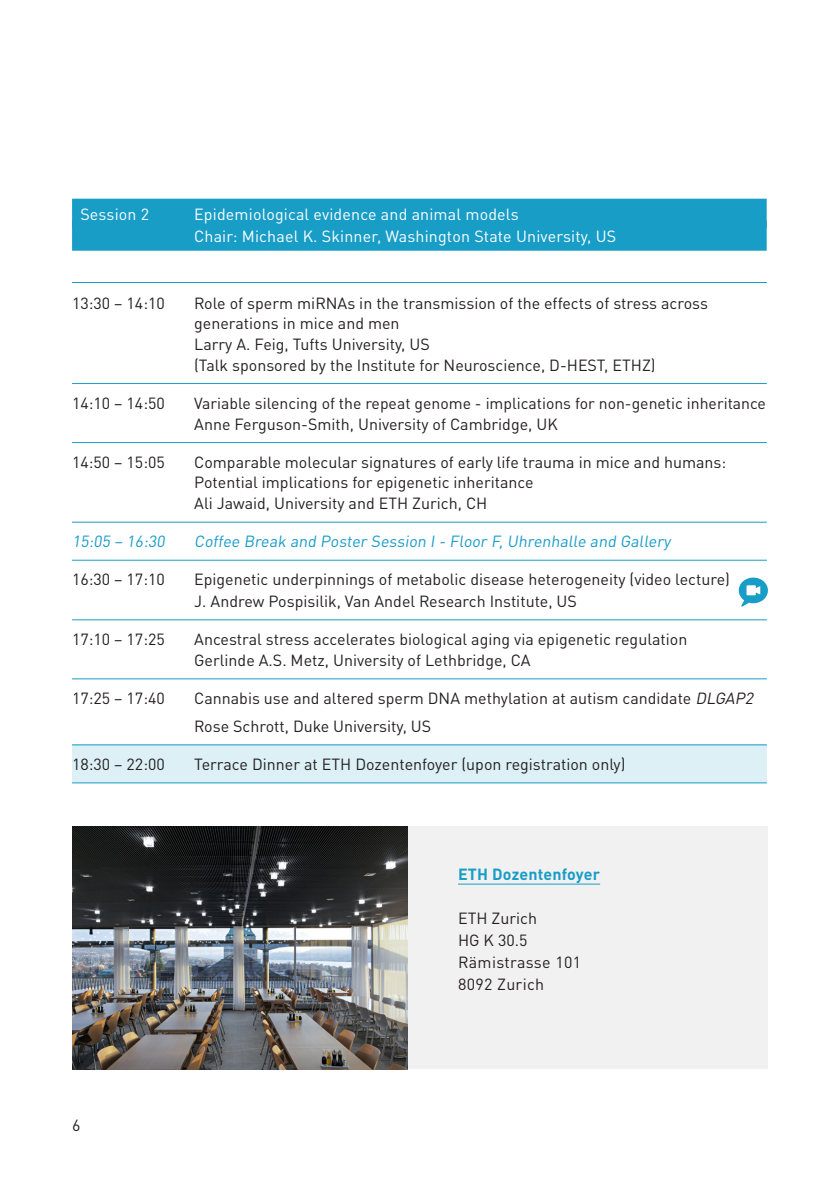
<style>
.page{position:relative;width:840px;height:1191px;background:#fff}
.page>*{position:absolute;margin:0;border:0;box-sizing:border-box;transform-origin:0 0}
.t1{font:16px/20px "DIN Pro";color:#231f20}
.t2{font:16px "DIN Pro";letter-spacing:.01em;color:#fff}
.t3{font:16px "DIN Pro";color:#189dc7}
.t4{font:16px "DIN Pro";letter-spacing:.02em;color:#231f20}
.t5{font:700 16px "DIN Pro";letter-spacing:.01em;color:#189dc7}
.t6{font:15.8px "DIN Pro";color:#231f20}
.s1{font-style:italic}
</style>
<div class="page">
<div style="left:72px;top:744px;width:694px;height:39px;background:#dcf0f6"></div>
<div style="left:72px;top:826px;width:695px;height:243px;background:#f2f1f1"></div>
<div style="left:72px;top:199px;width:694px;height:30px;background:#189dc7"></div>
<div style="left:72px;top:221px;width:694px;height:30px;background:#189dc7"></div>
<hr style="left:72px;top:282px;width:694px;height:1px;background:#189dc7">
<hr style="left:72px;top:383px;width:694px;height:1px;background:#189dc7">
<hr style="left:72px;top:442px;width:694px;height:1px;background:#189dc7">
<hr style="left:72px;top:522px;width:694px;height:1px;background:#189dc7">
<hr style="left:72px;top:560px;width:694px;height:1px;background:#189dc7">
<hr style="left:72px;top:619px;width:694px;height:1px;background:#189dc7">
<hr style="left:72px;top:678px;width:694px;height:1px;background:#189dc7">
<hr style="left:72px;top:744px;width:694px;height:1px;background:#189dc7">
<hr style="left:72px;top:782px;width:694px;height:1px;background:#189dc7">
<svg style="left:738px;top:577px;width:29px;height:29px"></svg>
<hr style="left:458px;top:883px;width:141px;height:1px;background:#189dc7">
<img style="left:72px;top:826px;width:336px;height:243px">
<p class="t2" style="left:80px;top:201px;width:70px">Session 2</p>
<p class="t2" style="left:194px;top:201px;width:326px">Epidemiological evidence and animal models</p>
<p class="t2" style="left:194px;top:223px;width:423px">Chair: Michael K. Skinner, Washington State University, US</p>
<p class="t1" style="left:72px;top:291px;width:94px">13:30 – 14:10</p>
<p class="t1" style="left:194px;top:291px;width:515px">Role of sperm miRNAs in the transmission of the effects of stress across generations in mice and men</p>
<p class="t1" style="left:194px;top:332px;width:462px;line-height:21px">Larry A. Feig, Tufts University, US<br>(Talk sponsored by the Institute for Neuroscience, D-HEST, ETHZ)</p>
<p class="t1" style="left:72px;top:391px;width:94px">14:10 – 14:50</p>
<p class="t6" style="left:194px;top:390px;width:573px">Variable silencing of the repeat genome - implications for non-genetic inheritance</p>
<p class="t1" style="left:194px;top:412px;width:365px">Anne Ferguson-Smith, University of Cambridge, UK</p>
<p class="t1" style="left:72px;top:450px;width:94px">14:50 – 15:05</p>
<p class="t1" style="left:194px;top:450px;width:533px">Comparable molecular signatures of early life trauma in mice and humans:<br>Potential implications for epigenetic inheritance</p>
<p class="t1" style="left:194px;top:492px;width:294px">Ali Jawaid, University and ETH Zurich, CH</p>
<p class="t3" style="left:72px;top:529px;width:97px">15:05 – 16:30</p>
<p class="t3" style="left:194px;top:529px;width:480px">Coffee Break and Poster Session I- Floor F,Uhrenhalle and Gallery</p>
<p class="t1" style="left:72px;top:568px;width:94px">16:30 – 17:10</p>
<p class="t1" style="left:194px;top:568px;width:537px">Epigenetic underpinnings of metabolic disease heterogeneity (video lecture)</p>
<p class="t1" style="left:194px;top:589px;width:384px">J. Andrew Pospisilik, Van Andel Research Institute, US</p>
<p class="t1" style="left:72px;top:627px;width:94px">17:10 – 17:25</p>
<p class="t1" style="left:194px;top:627px;width:494px">Ancestral stress accelerates biological aging via epigenetic regulation</p>
<p class="t1" style="left:194px;top:648px;width:337px">Gerlinde A.S. Metz, University of Lethbridge, CA</p>
<p class="t1" style="left:72px;top:686px;width:94px">17:25 – 17:40</p>
<p class="t1" style="left:194px;top:686px;width:564px">Cannabis use and altered sperm DNA methylation at autism candidate <span class="s1">DLGAP2</span></p>
<p class="t1" style="left:194px;top:714px;width:238px">Rose Schrott, Duke University, US</p>
<p class="t1" style="left:72px;top:752px;width:94px">18:30 – 22:00</p>
<p class="t1" style="left:194px;top:752px;width:432px">Terrace Dinner at ETH Dozentenfoyer (upon registration only)</p>
<p class="t1" style="left:72px;top:1113px;width:10px">6</p>
<p class="t5" style="left:458px;top:861px;width:143px">ETH Dozentenfoyer</p>
<p class="t1" style="left:458px;top:906px;width:80px">ETH Zurich</p>
<p class="t1" style="left:458px;top:928px;width:71px">HG K 30.5</p>
<p class="t4" style="left:458px;top:949px;width:124px">Rämistrasse 101</p>
<p class="t4" style="left:458px;top:971px;width:88px">8092 Zurich</p>
</div>
